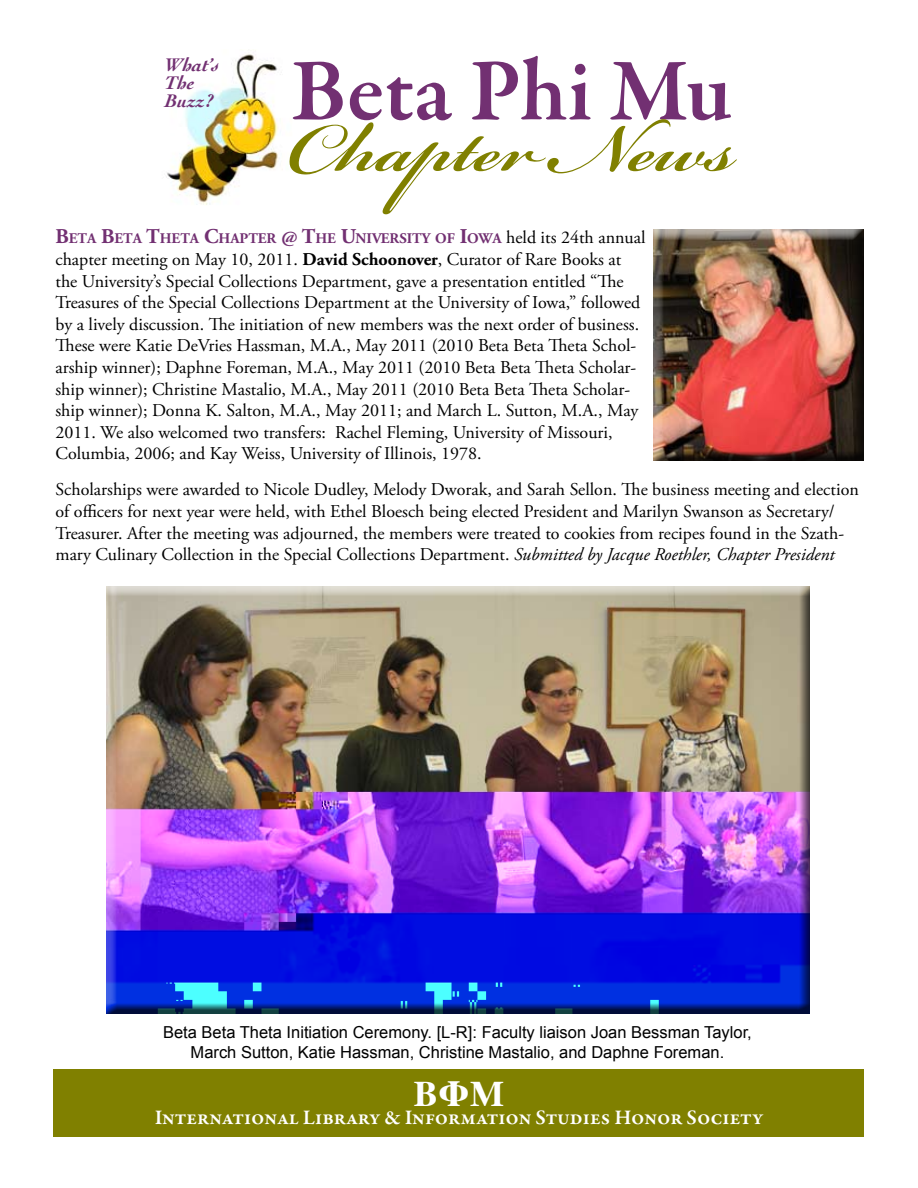
<style>
.page{position:relative;width:918px;height:1188px;background:#fff}
.page>*{position:absolute;margin:0;border:0;box-sizing:border-box;transform-origin:0 0}
.t1{font:600 108px "Bickham Script Pro";color:#808000}
.t2{font:600 90px "Garamond Premr Pro";letter-spacing:-.005em;color:#723072}
.t3{font:700 36px "Times";color:#fff}
.t4{font:600 21px "Garamond Premr Pro";letter-spacing:-.005em;color:#fff}
.t5{font:italic 700 19.2px/17.5px "Cochin";color:#723072}
.t6{font:18px/21.6px "Adobe Garamond Pro";color:#000}
.t7{font:16.5px/19.8px "Arial";color:#000;text-align:center}
.t8{font:700 14.7px "Adobe Garamond Pro";color:#723072}
.s1{font-size:21px}
.s2{font-weight:400;font-size:18px;color:#000}
.s3{font-weight:700}
.s4{font-style:italic}
</style>
<div class="page">
<img style="left:166px;top:54px;width:112px;height:151px">
<div style="left:106px;top:586px;width:705px;height:428px;background:#000;opacity:.75"></div>
<div style="left:654px;top:228px;width:210px;height:234px;background:#000;opacity:.75"></div>
<div style="left:54px;top:1069px;width:810px;height:57px;background:#808000"></div>
<div style="left:54px;top:1079px;width:810px;height:57px;background:#808000"></div>
<p class="t5" style="left:165px;top:55px;width:56px">What’s<br>The<br>Buzz?</p>
<h2 class="t2" style="left:291px;top:37px;width:442px">Beta Phi Mu</h2>
<h1 class="t1" style="left:288px;top:70px;width:449px">Chapter News</h1>
<p class="t8" style="left:56px;top:230px;width:592px"><span class="s1">B</span>ETA <span class="s1">B</span>ETA <span class="s1">T</span>HETA <span class="s1">C</span>HAPTER <span class="s1">@ T</span>HE <span class="s1">U</span>NIVERSITY OF <span class="s1">I</span>OWA <span class="s2">held its 24th annual</span></p>
<p class="t6" style="left:56px;top:249px;width:586px">chapter meeting on May 10, 2011. <span class="s3">David Schoonover</span>, Curator of Rare Books at the University’s Special Collections Department, gave a presentation entitled “The Treasures of the Special Collections Department at the University of Iowa,” followed by a lively discussion. The initiation of new members was the next order of business.<br>These were Katie DeVries Hassman, M.A., May 2011 (2010 Beta Beta Theta Schol&shy;arship winner); Daphne Foreman, M.A., May 2011 (2010 Beta Beta Theta Scholar&shy;ship winner); Christine Mastalio, M.A., May 2011 (2010 Beta Beta Theta Scholar&shy;ship winner); Donna K. Salton, M.A., May 2011; and March L. Sutton, M.A., May 2011. We also welcomed two transfers: Rachel Fleming, University of Missouri, Columbia, 2006; and Kay Weiss, University of Illinois, 1978.</p>
<p class="t6" style="left:56px;top:480px;width:805px">Scholarships were awarded to Nicole Dudley, Melody Dworak, and Sarah Sellon. The business meeting and election of officers for next year were held, with Ethel Bloesch being elected President and Marilyn Swanson as Secretary/ Treasurer. After the meeting was adjourned, the members were treated to cookies from recipes found in the Szath&shy;mary Culinary Collection in the Special Collections Department. <span class="s4">Submitted by Jacque Roethler, Chapter President</span></p>
<p class="t7" style="left:163px;top:1022px;width:590px">Beta Beta Theta Initiation Ceremony. [L-R]: Faculty liaison Joan Bessman Taylor,<br>March Sutton, Katie Hassman, Christine Mastalio, and Daphne Foreman.</p>
<h3 class="t3" style="left:414px;top:1060px;width:92px">BΦM</h3>
<p class="t4" style="left:155px;top:1105px;width:610px">International Library &amp; Information Studies Honor Society</p>
</div>
